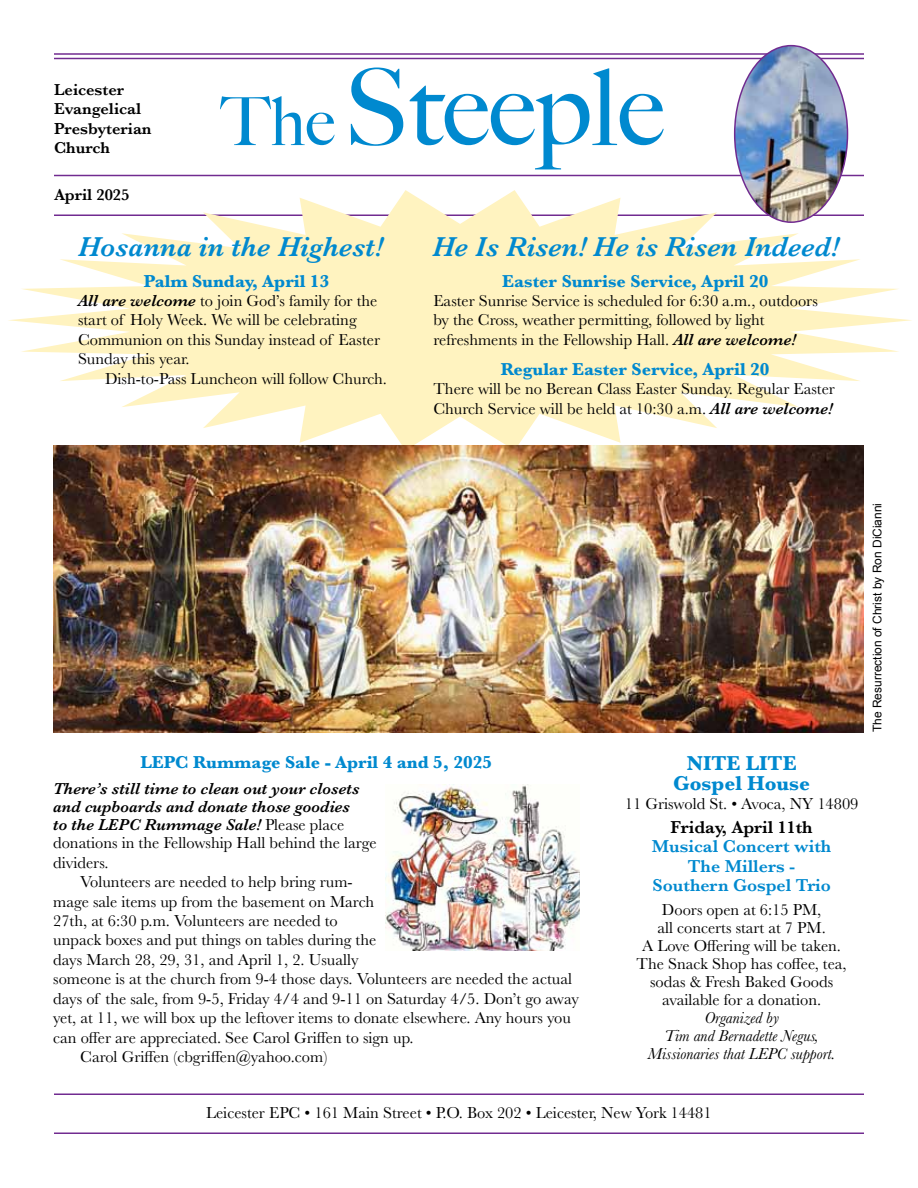
<style>
.page{position:relative;width:918px;height:1188px;background:#fff}
.page>*{position:absolute;margin:0;border:0;box-sizing:border-box;transform-origin:0 0}
.t1{font:500 106.05px "Big Caslon";color:#0089cf}
.t2{font:italic 600 28.35px "Baskerville";color:#0089cf}
.t3{font:700 20.85px/19.5px "Baskerville";color:#0089cf;text-align:center}
.t4{font:700 18px "Baskerville";color:#0089cf}
.t5{font:600 18px/19.4px "Baskerville";color:#0089cf;text-align:center}
.t6{font:600 18px "Baskerville";color:#000}
.t7{font:16.5px/19.5px "Baskerville";color:#000}
.t8{font:italic 600 16.5px/18px "Baskerville";color:#000}
.t9{font:italic 16.5px/18px "Baskerville";color:#000;text-align:center}
.t10{font:600 16.5px/19.5px "Baskerville";color:#000}
.t11{font:12px "Arial";color:#000}
.s1{font-size:67.2px}
.s2{font-weight:600;font-style:italic}
.s3{font-weight:400;font-style:normal}
</style>
<div class="page">
<svg style="left:8px;top:190px;width:904px;height:256px;fill:#fff3c0"></svg>
<img style="left:53px;top:446px;width:811px;height:286px">
<hr style="left:54px;top:53px;width:810px;height:2px;background:#712b90">
<hr style="left:54px;top:58px;width:810px;height:1px;background:#712b90">
<hr style="left:54px;top:175px;width:810px;height:1px;background:#712b90">
<hr style="left:54px;top:1094px;width:810px;height:1px;background:#712b90">
<hr style="left:54px;top:1133px;width:810px;height:1px;background:#712b90">
<img style="left:735px;top:46px;width:113px;height:176px">
<img style="left:386px;top:784px;width:194px;height:166px">
<p class="t10" style="left:54px;top:79px;width:99px">Leicester<br>Evangelical<br>Presbyterian<br>Church</p>
<p class="t10" style="left:54px;top:185px;width:77px">April 2025</p>
<h1 class="t1" style="left:221px;top:21px;width:445px"><span class="s1">The</span>Steeple</h1>
<h2 class="t2" style="left:78px;top:228px;width:306px">Hosanna in the Highest!</h2>
<h2 class="t2" style="left:432px;top:228px;width:408px">He Is Risen! He is Risen Indeed!</h2>
<p class="t4" style="left:144px;top:268px;width:187px">Palm Sunday, April 13</p>
<p class="t7" style="left:78px;top:291px;width:304px"><span class="s2">All are welcome</span> to join God’s family for the start of Holy Week. We will be celebrating Communion on this Sunday instead of Easter Sunday this year.</p>
<p class="t7" style="left:105px;top:369px;width:284px">Dish-to-Pass Luncheon will follow Church.</p>
<p class="t4" style="left:502px;top:268px;width:268px">Easter Sunrise Service, April 20</p>
<p class="t7" style="left:433px;top:291px;width:386px">Easter Sunrise Service is scheduled for 6:30 a.m., outdoors by the Cross, weather permitting, followed by light refreshments in the Fellowship Hall. <span class="s2">All are welcome!</span></p>
<p class="t4" style="left:501px;top:356px;width:270px">Regular Easter Service, April 20</p>
<p class="t7" style="left:433px;top:379px;width:403px">There will be no Berean Class Easter Sunday. Regular Easter<br>Church Service will be held at 10:30 a.m. <span class="s2">All are welcome!</span></p>
<p class="t4" style="left:141px;top:749px;width:353px">LEPC Rummage Sale - April 4 and 5, 2025</p>
<p class="t8" style="left:53px;top:780px;width:325px">There’s still time to clean out your closets and cupboards and donate those goodies<br>to the LEPC Rummage Sale! <span class="s3">Please place donations in the Fellowship Hall behind the large</span></p>
<p class="t7" style="left:53px;top:853px;width:57px">dividers.</p>
<p class="t7" style="left:80px;top:872px;width:274px">Volunteers are needed to help bring rum-</p>
<p class="t7" style="left:53px;top:892px;width:323px">mage sale items up from the basement on March</p>
<p class="t7" style="left:53px;top:911px;width:286px">27th, at 6:30 p.m. Volunteers are needed to</p>
<p class="t7" style="left:53px;top:931px;width:325px">unpack boxes and put things on tables during the</p>
<p class="t7" style="left:53px;top:950px;width:307px">days March 28, 29, 31, and April 1, 2. Usually</p>
<p class="t7" style="left:53px;top:969px;width:520px">someone is at the church from 9-4 those days. Volunteers are needed the actual</p>
<p class="t7" style="left:53px;top:989px;width:527px">days of the sale, from 9-5, Friday 4/4 and 9-11 on Saturday 4/5. Don’t go away</p>
<p class="t7" style="left:53px;top:1008px;width:519px">yet, at 11, we will box up the leftover items to donate elsewhere. Any hours you</p>
<p class="t7" style="left:53px;top:1028px;width:362px">can offer are appreciated. See Carol Griffen to sign up.</p>
<p class="t7" style="left:80px;top:1047px;width:249px">Carol Griffen (cbgriffen@yahoo.com)</p>
<p class="t3" style="left:673px;top:754px;width:138px">NITE LITE<br>Gospel House</p>
<p class="t7" style="left:625px;top:794px;width:235px">11 Griswold St. • Avoca, NY 14809</p>
<p class="t6" style="left:671px;top:815px;width:144px">Friday, April 11th</p>
<p class="t5" style="left:652px;top:837px;width:181px">Musical Concert with<br>The Millers -<br>Southern Gospel Trio</p>
<p class="t7" style="left:637px;top:901px;width:212px;line-height:18px;text-align:center">Doors open at 6:15 PM,<br>all concerts start at 7 PM.<br>A Love Offering will be taken.<br>The Snack Shop has coffee, tea, sodas &amp; Fresh Baked Goods available for a donation.</p>
<p class="t9" style="left:648px;top:1009px;width:189px">Organized by<br>Tim and Bernadette Negus,<br>Missionaries that LEPC support.</p>
<p class="t11" style="left:869px;top:732px;width:231px;rotate:-90deg">The Resurrection of Christ by Ron DiCianni</p>
<p class="t7" style="left:206px;top:1103px;width:507px">Leicester EPC • 161 Main Street • P.O. Box 202 • Leicester, New York 14481</p>
</div>
